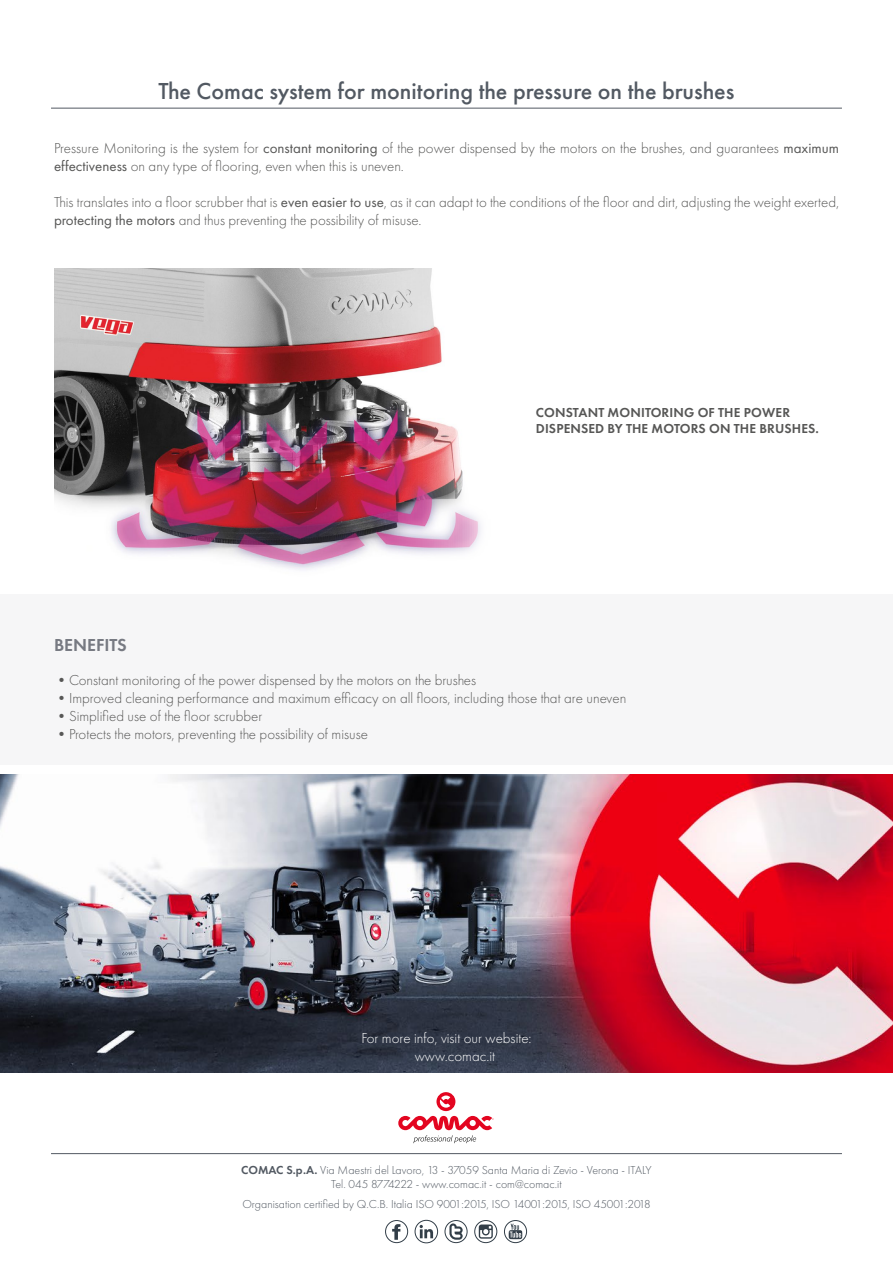
<style>
.page{position:relative;width:893px;height:1263px;background:#fff}
.page>*{position:absolute;margin:0;border:0;box-sizing:border-box;transform-origin:0 0}
.t1{font:500 24px "Futura PT";color:#525962}
.t2{font:600 18px "Futura PT";color:#777a82}
.t3{font:300 15px/18px "Futura PT";color:#575756}
.t4{font:300 15px/18px "Futura PT";color:#fff}
.t5{font:600 13.5px/16.2px "Futura PT";letter-spacing:.01em;color:#575756}
.t6{font:300 12px/14.4px "Futura PT";color:#525962;text-align:center}
.s1{font-weight:400}
.s2{font-weight:600}
</style>
<div class="page">
<img style="left:0;top:775px;width:893px;height:297px">
<svg style="left:392px;top:1224px;width:8px;height:16px"></svg>
<div style="left:385px;top:1220px;width:23px;height:23px;border:1px solid #323e48;border-radius:50%"></div>
<svg style="left:420px;top:1225px;width:13px;height:13px"></svg>
<div style="left:415px;top:1220px;width:23px;height:23px;border:1px solid #323e48;border-radius:50%"></div>
<svg style="left:449px;top:1223px;width:14px;height:17px"></svg>
<div style="left:445px;top:1220px;width:22px;height:23px;border:1px solid #323e48;border-radius:50%"></div>
<svg style="left:479px;top:1224px;width:14px;height:14px"></svg>
<div style="left:474px;top:1220px;width:23px;height:23px;border:1px solid #323e48;border-radius:50%"></div>
<div style="left:504px;top:1220px;width:23px;height:23px;border:1px solid #323e48;border-radius:50%"></div>
<svg style="left:509px;top:1224px;width:13px;height:15px"></svg>
<hr style="left:51px;top:1153px;width:791px;height:1px;background:#525962">
<hr style="left:51px;top:108px;width:791px;height:1px;background:#525962">
<svg style="left:436px;top:1092px;width:19px;height:19px"></svg>
<svg style="left:440px;top:1095px;width:10px;height:13px"></svg>
<svg style="left:398px;top:1116px;width:96px;height:27px"></svg>
<img style="left:54px;top:269px;width:427px;height:301px">
<div style="left:0;top:594px;width:893px;height:170px;background:#f6f6f7"></div>
<h1 class="t1" style="left:158px;top:77px;width:577px">The Comac system for monitoring the pressure on the brushes</h1>
<p class="t3" style="left:54px;top:139px;width:786px">Pressure Monitoring is the system for <span class="s1">constant monitoring</span> of the power dispensed by the motors on the brushes, and guarantees <span class="s1">maximum effectiveness</span> on any type of flooring, even when this is uneven.</p>
<p class="t3" style="left:54px;top:193px;width:787px">This translates into a floor scrubber that is <span class="s1">even easier to use</span>, as it can adapt to the conditions of the floor and dirt, adjusting the weight exerted, <span class="s1">protecting the motors</span> and thus preventing the possibility of misuse.</p>
<p class="t2" style="left:54px;top:634px;width:74px">BENEFITS</p>
<p class="t5" style="left:536px;top:404px;width:285px">CONSTANT MONITORING OF THE POWER<br>DISPENSED BY THE MOTORS ON THE BRUSHES.</p>
<p class="t3" style="left:54px;top:671px;width:424px">•Constant monitoring of the power dispensed by the motors on the brushes</p>
<p class="t3" style="left:54px;top:689px;width:574px">•Improved cleaning performance and maximum efficacy on all floors, including those that are uneven</p>
<p class="t3" style="left:54px;top:707px;width:210px">•Simplified use of the floor scrubber</p>
<p class="t3" style="left:54px;top:725px;width:315px">•Protects the motors, preventing the possibility of misuse</p>
<p class="t4" style="left:415px;top:1028px;width:118px;text-indent:-53px">For more info, visit our website: www.comac.it</p>
<p class="t6" style="left:241px;top:1162px;width:412px"><span class="s2">COMAC S.p.A.</span> Via Maestri del Lavoro, 13 - 37059 Santa Maria di Zevio - Verona - ITALY<br>Tel. 045 8774222 - www.comac.it - com@comac.it</p>
<p class="t6" style="left:242px;top:1196px;width:410px">Organisation certified by Q.C.B. Italia ISO 9001:2015, ISO 14001:2015, ISO 45001:2018</p>
</div>
